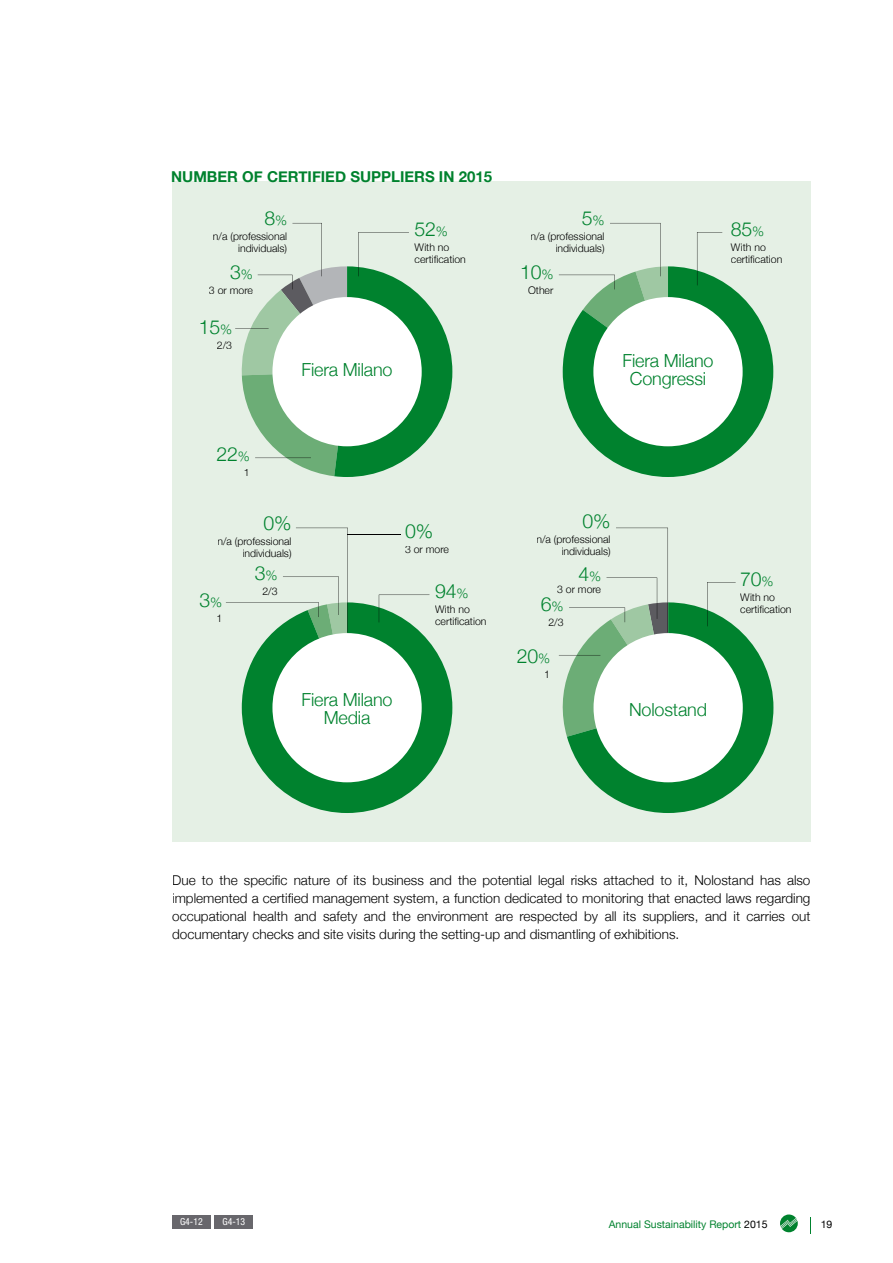
<style>
.page{position:relative;width:893px;height:1263px;background:#fff}
.page>*{position:absolute;margin:0;border:0;box-sizing:border-box;transform-origin:0 0}
.t1{font:300 19.5px "Helvetica Neue";letter-spacing:-.01em;color:#00822e}
.t2{font:300 18px/18px "Helvetica Neue";letter-spacing:-.01em;color:#00822e;text-align:center}
.t3{font:700 15px "Helvetica Neue";color:#00822e}
.t4{font:300 13.5px/18px "Helvetica Neue";color:#000;text-align:justify}
.t5{font:300 10.5px/12px "Helvetica Neue";color:#000;text-align:right}
.t6{font:10.5px "Helvetica Neue";color:#00822e}
.t7{font:10.5px "Helvetica Neue";color:#000}
.t8{font:condensed 9.75px "Helvetica Neue LT Std";color:#fff}
.s1{font-size:13.5px}
.s2{color:#000}
</style>
<div class="page">
<svg style="left:810px;top:1217px;width:1px;height:16px"></svg>
<svg style="left:780px;top:1214px;width:18px;height:18px"></svg>
<div style="left:172px;top:182px;width:638px;height:660px;background:#e5f0e5"></div>
<svg style="left:235px;top:223px;width:217px;height:254px"></svg>
<svg style="left:559px;top:223px;width:214px;height:254px"></svg>
<svg style="left:559px;top:528px;width:214px;height:285px"></svg>
<svg style="left:226px;top:528px;width:226px;height:285px"></svg>
<div style="left:172px;top:1215px;width:38px;height:13px;background:#68676c"></div>
<div style="left:215px;top:1215px;width:38px;height:13px;background:#68676c"></div>
<p class="t3" style="left:171px;top:164px;width:322px">NUMBER OF CERTIFIED SUPPLIERS IN 2015</p>
<h1 class="t1" style="left:264px;top:202px;width:24px">8<span class="s1">%</span></h1>
<p class="t5" style="left:213px;top:230px;width:76px">n/a (professional individuals)</p>
<h1 class="t1" style="left:415px;top:213px;width:35px">52<span class="s1">%</span></h1>
<p class="t5" style="left:415px;top:240px;width:53px;text-align:left">With no certification</p>
<h1 class="t1" style="left:230px;top:256px;width:24px">3<span class="s1">%</span></h1>
<p class="t5" style="left:209px;top:283px;width:45px">3 or more</p>
<h1 class="t1" style="left:199px;top:311px;width:35px">15<span class="s1">%</span></h1>
<p class="t5" style="left:217px;top:338px;width:17px">2/3</p>
<h1 class="t1" style="left:582px;top:202px;width:24px">5<span class="s1">%</span></h1>
<p class="t5" style="left:530px;top:230px;width:76px">n/a (professional individuals)</p>
<h1 class="t1" style="left:520px;top:256px;width:35px">10<span class="s1">%</span></h1>
<p class="t5" style="left:528px;top:283px;width:27px">Other</p>
<h2 class="t2" style="left:302px;top:360px;width:93px">Fiera Milano</h2>
<h2 class="t2" style="left:623px;top:350px;width:93px">Fiera Milano<br>Congressi</h2>
<h1 class="t1" style="left:731px;top:213px;width:35px">85<span class="s1">%</span></h1>
<p class="t5" style="left:731px;top:240px;width:53px;text-align:left">With no certification</p>
<h1 class="t1" style="left:216px;top:439px;width:35px">22<span class="s1">%</span></h1>
<p class="t5" style="left:244px;top:466px;width:7px">1</p>
<h1 class="t1" style="left:264px;top:507px;width:29px">0%</h1>
<p class="t5" style="left:217px;top:535px;width:76px">n/a (professional individuals)</p>
<h1 class="t1" style="left:405px;top:516px;width:29px">0%</h1>
<p class="t5" style="left:405px;top:543px;width:45px">3 or more</p>
<h1 class="t1" style="left:583px;top:505px;width:29px">0%</h1>
<p class="t5" style="left:536px;top:532px;width:76px">n/a (professional individuals)</p>
<h1 class="t1" style="left:200px;top:585px;width:24px">3<span class="s1">%</span></h1>
<p class="t5" style="left:216px;top:612px;width:7px">1</p>
<h1 class="t1" style="left:255px;top:558px;width:24px">3<span class="s1">%</span></h1>
<p class="t5" style="left:262px;top:585px;width:17px">2/3</p>
<h1 class="t1" style="left:435px;top:576px;width:35px">94<span class="s1">%</span></h1>
<p class="t5" style="left:435px;top:603px;width:53px;text-align:left">With no certification</p>
<h1 class="t1" style="left:578px;top:559px;width:24px">4<span class="s1">%</span></h1>
<p class="t5" style="left:557px;top:583px;width:45px">3 or more</p>
<h1 class="t1" style="left:541px;top:589px;width:24px">6<span class="s1">%</span></h1>
<p class="t5" style="left:548px;top:616px;width:17px">2/3</p>
<h1 class="t1" style="left:740px;top:564px;width:35px">70<span class="s1">%</span></h1>
<p class="t5" style="left:740px;top:591px;width:53px;text-align:left">With no certification</p>
<h1 class="t1" style="left:517px;top:640px;width:35px">20<span class="s1">%</span></h1>
<p class="t5" style="left:544px;top:668px;width:7px">1</p>
<h2 class="t2" style="left:302px;top:689px;width:93px">Fiera Milano<br>Media</h2>
<h2 class="t2" style="left:629px;top:700px;width:79px">Nolostand</h2>
<p class="t4" style="left:172px;top:870px;width:640px">Due to the specific nature of its business and the potential legal risks attached to it, Nolostand has also implemented a certified management system, a function dedicated to monitoring that enacted laws regarding occupational health and safety and the environment are respected by all its suppliers, and it carries out documentary checks and site visits during the setting-up and dismantling of exhibitions.</p>
<p class="t8" style="left:180px;top:1216px;width:24px">G4-12</p>
<p class="t8" style="left:223px;top:1216px;width:24px">G4-13</p>
<p class="t6" style="left:609px;top:1217px;width:160px">Annual Sustainability Report <span class="s2">2015</span></p>
<p class="t7" style="left:821px;top:1217px;width:13px">19</p>
</div>
